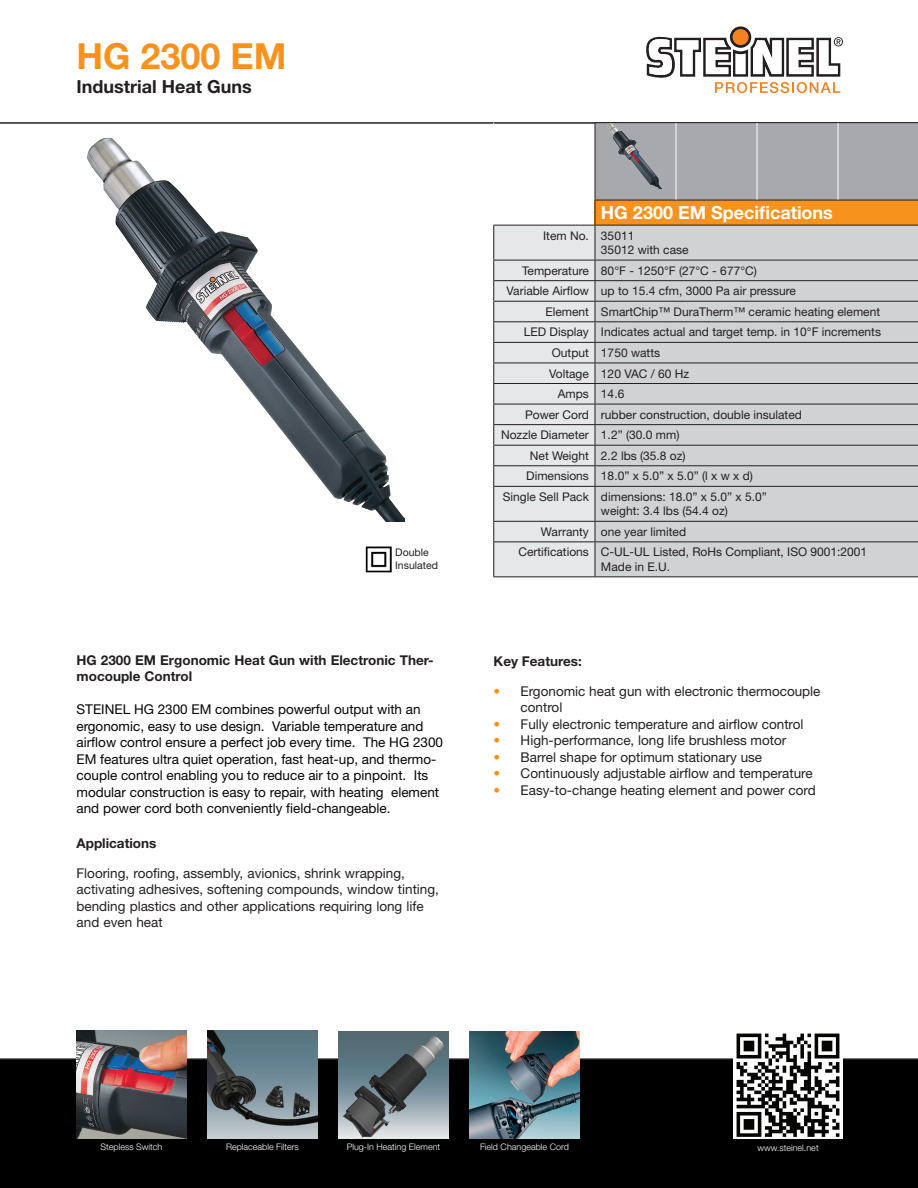
<style>
.page{position:relative;width:918px;height:1188px;background:#fff}
.page>*{position:absolute;margin:0;border:0;box-sizing:border-box;transform-origin:0 0}
.t1{font:700 36px "Helvetica Neue LT Pro";color:#f7931d}
.t2{font:700 18px "Helvetica Neue LT Pro";color:#fff}
.t3{font:700 18px "Helvetica Neue LT Pro";color:#231f20}
.t4{font:13.5px/16.5px "Helvetica Neue LT Pro";color:#231f20}
.t5{font:13.5px/16.5px "Helvetica Neue LT Pro";color:#040503}
.t6{font:700 13.5px/16.5px "Helvetica Neue LT Pro";color:#231f20}
.t7{font:12px/14.4px "Helvetica Neue LT Pro";color:#231f20}
.t8{font:10.5px/12.6px "Helvetica Neue LT Pro";color:#231f20}
.t9{font:300 9px "Helvetica Neue LT Pro";color:#fff}
.s1{color:#f7931d}
</style>
<div class="page">
<div style="left:0;top:1058px;width:918px;height:130px;background:#000"></div>
<hr style="left:0;top:122px;width:918px;height:2px;background:#231f20">
<img style="left:733px;top:1033px;width:110px;height:105px">
<svg style="left:646px;top:26px;width:197px;height:67px"></svg>
<svg style="left:493px;top:123px;width:425px;height:454px;background:#cdcac7"></svg>
<hr style="left:493px;top:225px;width:102px;height:1px;background:#231f20">
<hr style="left:676px;top:200px;width:81px;height:1px;background:#231f20">
<hr style="left:757px;top:200px;width:81px;height:1px;background:#231f20">
<hr style="left:838px;top:200px;width:80px;height:1px;background:#231f20">
<hr style="left:757px;top:123px;width:1px;height:77px;background:#fff">
<hr style="left:838px;top:123px;width:1px;height:77px;background:#fff">
<hr style="left:595px;top:123px;width:1px;height:77px;background:#231f20">
<hr style="left:595px;top:200px;width:81px;height:1px;background:#231f20">
<hr style="left:676px;top:123px;width:1px;height:77px;background:#fff">
<img style="left:365px;top:546px;width:27px;height:27px">
<img style="left:87px;top:137px;width:317px;height:384px">
<img style="left:601px;top:123px;width:61px;height:65px">
<img style="left:77px;top:1030px;width:109px;height:108px">
<img style="left:470px;top:1032px;width:110px;height:106px">
<img style="left:338px;top:1032px;width:111px;height:106px">
<img style="left:208px;top:1030px;width:109px;height:108px">
<h1 class="t1" style="left:77px;top:33px;width:212px">HG 2300 EM</h1>
<h2 class="t3" style="left:77px;top:76px;width:177px">Industrial Heat Guns</h2>
<p class="t8" style="left:395px;top:546px;width:44px">Double<br>Insulated</p>
<p class="t6" style="left:77px;top:651px;width:359px">HG 2300 EM Ergonomic Heat Gun with Electronic Ther&shy;mocouple Control</p>
<p class="t5" style="left:77px;top:701px;width:368px">STEINEL HG 2300 EM combines powerful output with an ergonomic, easy to use design. Variable temperature and airflow control ensure a perfect job every time. The HG 2300<br>EM features ultra quiet operation, fast heat-up, and thermo&shy;couple control enabling you to reduce air to a pinpoint. Its modular construction is easy to repair, with heating element and power cord both conveniently field-changeable.</p>
<p class="t6" style="left:77px;top:834px;width:81px">Applications</p>
<p class="t4" style="left:77px;top:864px;width:364px">Flooring, roofing, assembly, avionics, shrink wrapping, activating adhesives, softening compounds, window tinting, bending plastics and other applications requiring long life and even heat</p>
<h2 class="t2" style="left:601px;top:201px;width:234px">HG 2300 EM Specifications</h2>
<p class="t7" style="left:601px;top:228px;width:89px;text-indent:-58px">Item No. 35011<br>35012 with case</p>
<p class="t7" style="left:522px;top:263px;width:236px">Temperature 80°F - 1250°F (27°C - 677°C)</p>
<p class="t7" style="left:507px;top:283px;width:291px">Variable Airflow up to 15.4 cfm, 3000 Pa air pressure</p>
<p class="t7" style="left:545px;top:304px;width:336px">Element SmartChip™ DuraTherm™ ceramic heating element</p>
<p class="t7" style="left:524px;top:325px;width:359px">LED Display Indicates actual and target temp. in 10°F increments</p>
<p class="t7" style="left:552px;top:345px;width:110px">Output 1750 watts</p>
<p class="t7" style="left:549px;top:366px;width:142px">Voltage 120 VAC / 60 Hz</p>
<p class="t7" style="left:558px;top:386px;width:68px">Amps 14.6</p>
<p class="t7" style="left:525px;top:407px;width:278px">Power Cord rubber construction, double insulated</p>
<p class="t7" style="left:501px;top:427px;width:180px">Nozzle Diameter 1.2” (30.0 mm)</p>
<p class="t7" style="left:530px;top:448px;width:157px">Net Weight 2.2 lbs (35.8 oz)</p>
<p class="t7" style="left:526px;top:469px;width:228px">Dimensions 18.0” x 5.0” x 5.0” (l x w x d)</p>
<p class="t7" style="left:503px;top:489px;width:266px">Single Sell Pack dimensions: 18.0” x 5.0” x 5.0”</p>
<p class="t7" style="left:601px;top:504px;width:128px">weight: 3.4 lbs (54.4 oz)</p>
<p class="t7" style="left:541px;top:524px;width:147px">Warranty one year limited</p>
<p class="t7" style="left:518px;top:545px;width:350px">Certifications C-UL-UL Listed, RoHs Compliant, ISO 9001:2001</p>
<p class="t7" style="left:601px;top:559px;width:71px">Made in E.U.</p>
<p class="t6" style="left:494px;top:652px;width:90px">Key Features:</p>
<p class="t4" style="left:521px;top:682px;width:301px;text-indent:-27px"><span class="s1">•</span> Ergonomic heat gun with electronic thermocouple control</p>
<p class="t4" style="left:494px;top:715px;width:312px"><span class="s1">•</span> Fully electronic temperature and airflow control</p>
<p class="t4" style="left:494px;top:732px;width:294px"><span class="s1">•</span> High-performance, long life brushless motor</p>
<p class="t4" style="left:494px;top:748px;width:270px"><span class="s1">•</span> Barrel shape for optimum stationary use</p>
<p class="t4" style="left:494px;top:765px;width:321px"><span class="s1">•</span> Continuously adjustable airflow and temperature</p>
<p class="t4" style="left:494px;top:781px;width:324px"><span class="s1">•</span> Easy-to-change heating element and power cord</p>
<p class="t9" style="left:101px;top:1142px;width:63px">Stepless Switch</p>
<p class="t9" style="left:226px;top:1142px;width:74px">Replaceable Filters</p>
<p class="t9" style="left:347px;top:1142px;width:95px">Plug-In Heating Element</p>
<p class="t9" style="left:480px;top:1142px;width:90px">Field Changeable Cord</p>
<p class="t9" style="left:757px;top:1142px;width:63px">www.steinel.net</p>
</div>
